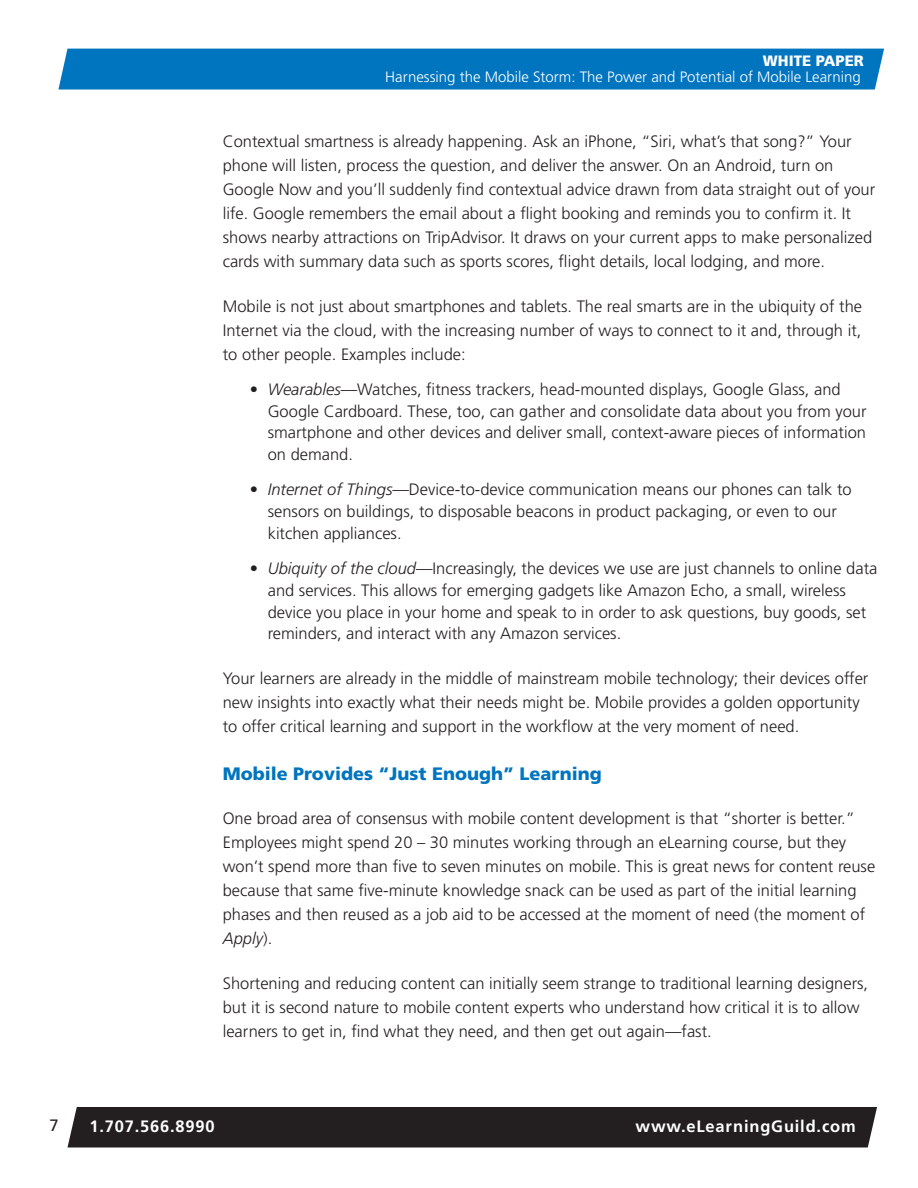
<style>
.page{position:relative;width:918px;height:1188px;background:#fff}
.page>*{position:absolute;margin:0;border:0;box-sizing:border-box;transform-origin:0 0}
.t1{font:900 18px "Frutiger LT Std";color:#0075bf}
.t2{font:300 16.5px/24px "Frutiger LT Std";color:#231f20}
.t3{font:700 16.5px "Frutiger LT Std";letter-spacing:.05em;color:#fff}
.t4{font:16.5px "Frutiger LT Std";color:#231f20}
.t5{font:300 15px "Frutiger LT Std";color:#fff}
.t6{font:900 15px "Frutiger LT Std";color:#fff}
.s1{font-style:italic}
</style>
<div class="page">
<div style="left:58px;top:49px;width:826px;height:41px;background:#0075bf"></div>
<div style="left:68px;top:1107px;width:809px;height:40px;background:#231f20"></div>
<p class="t4" style="left:49px;top:1115px;width:11px">7</p>
<p class="t6" style="left:763px;top:52px;width:102px">WHITE PAPER</p>
<p class="t5" style="left:385px;top:69px;width:477px">Harnessing the Mobile Storm: The Power and Potential of Mobile Learning</p>
<p class="t2" style="left:223px;top:130px;width:654px">Contextual smartness is already happening. Ask an iPhone, “Siri, what’s that song?” Your phone will listen, process the question, and deliver the answer. On an Android, turn on Google Now and you’ll suddenly find contextual advice drawn from data straight out of your life. Google remembers the email about a flight booking and reminds you to confirm it. It shows nearby attractions on TripAdvisor. It draws on your current apps to make personalized cards with summary data such as sports scores, flight details, local lodging, and more.</p>
<p class="t2" style="left:223px;top:294px;width:641px;text-align:justify">Mobile is not just about smartphones and tablets. The real smarts are in the ubiquity of the Internet via the cloud, with the increasing number of ways to connect to it and, through it, to other people. Examples include:</p>
<p class="t2" style="left:268px;top:379px;width:600px;line-height:21.8px;text-indent:-18px">• <span class="s1">Wearables</span>—Watches, fitness trackers, head-mounted displays, Google Glass, and Google Cardboard. These, too, can gather and consolidate data about you from your smartphone and other devices and deliver small, context-aware pieces of information on demand.</p>
<p class="t2" style="left:268px;top:479px;width:585px;line-height:21.8px;text-indent:-18px">• <span class="s1">Internet of Things</span>—Device-to-device communication means our phones can talk to sensors on buildings, to disposable beacons in product packaging, or even to our kitchen appliances.</p>
<p class="t2" style="left:268px;top:558px;width:611px;line-height:21.8px;text-indent:-18px">• <span class="s1">Ubiquity of the cloud</span>—Increasingly, the devices we use are just channels to online data and services. This allows for emerging gadgets like Amazon Echo, a small, wireless device you place in your home and speak to in order to ask questions, buy goods, set reminders, and interact with any Amazon services.</p>
<p class="t2" style="left:223px;top:666px;width:647px">Your learners are already in the middle of mainstream mobile technology; their devices offer new insights into exactly what their needs might be. Mobile provides a golden opportunity to offer critical learning and support in the workflow at the very moment of need.</p>
<p class="t1" style="left:223px;top:763px;width:381px">Mobile Provides “Just Enough” Learning</p>
<p class="t2" style="left:223px;top:807px;width:654px">One broad area of consensus with mobile content development is that “shorter is better.” Employees might spend 20 – 30 minutes working through an eLearning course, but they won’t spend more than five to seven minutes on mobile. This is great news for content reuse because that same five-minute knowledge snack can be used as part of the initial learning phases and then reused as a job aid to be accessed at the moment of need (the moment of <span class="s1">Apply</span>).</p>
<p class="t2" style="left:223px;top:971px;width:647px">Shortening and reducing content can initially seem strange to traditional learning designers, but it is second nature to mobile content experts who understand how critical it is to allow learners to get in, find what they need, and then get out again—fast.</p>
<p class="t3" style="left:89px;top:1117px;width:127px">1.707.566.8990</p>
<p class="t3" style="left:636px;top:1117px;width:222px">www.eLearningGuild.com</p>
</div>
